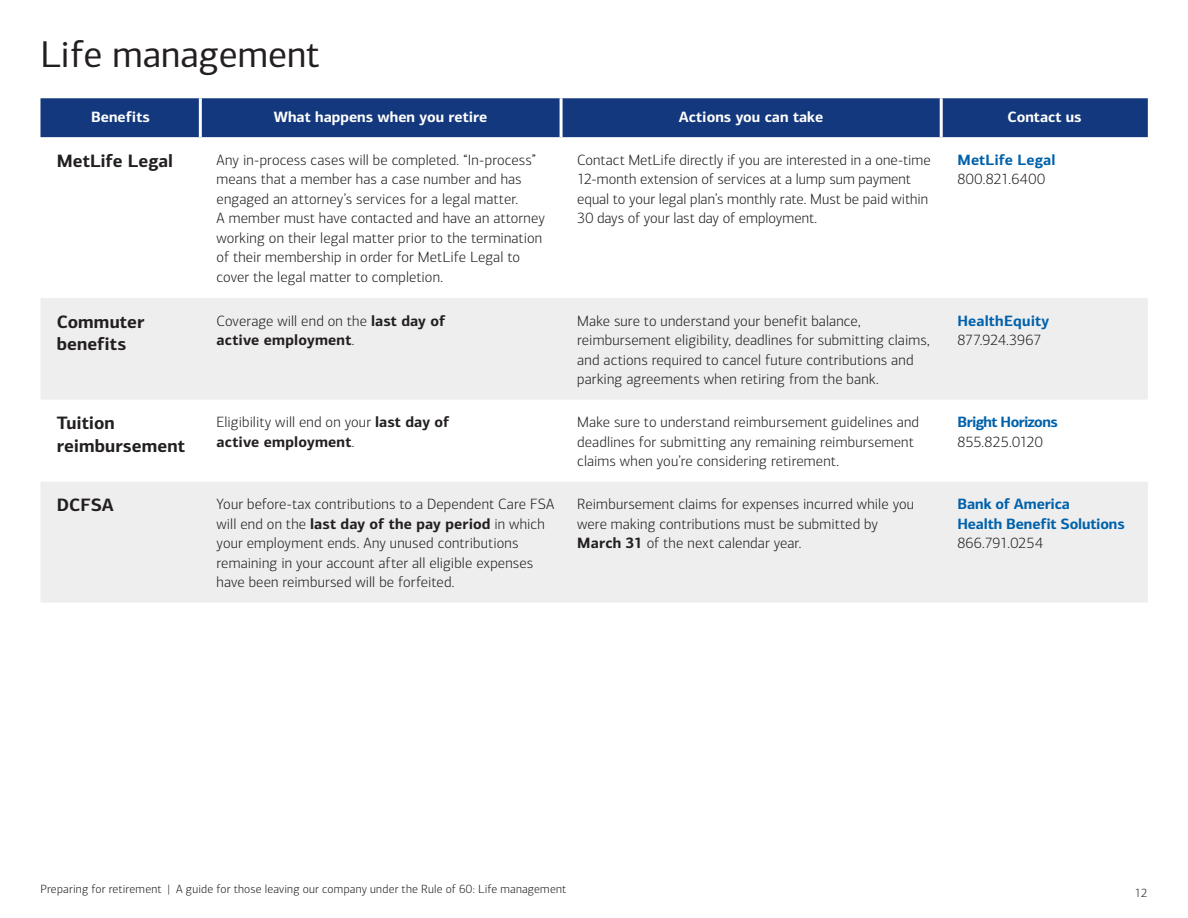
<style>
.page{position:relative;width:1188px;height:918px;background:#fff}
.page>*{position:absolute;margin:0;border:0;box-sizing:border-box;transform-origin:0 0}
.t1{font:37.5px "Connections";color:#231f20}
.t2{font:700 18px/22.5px "Connections";letter-spacing:.005em;color:#231f20}
.t3{font:300 15px/19.5px "Connections";letter-spacing:.005em;color:#231f20}
.t4{font:700 15px/19.5px "Connections";letter-spacing:-.005em;color:#0061ab}
.t5{font:700 15px "Connections";color:#fff}
.t6{font:700 15px/19.5px "Connections";letter-spacing:.01em;color:#231f20}
.t7{font:700 15px "Connections";letter-spacing:-.04em;color:#0061ab}
.t8{font:300 15px "Connections";letter-spacing:.035em;color:#231f20}
.t9{font:300 12px "Connections";letter-spacing:.02em;color:#231f20}
.s1{font-weight:300}
.s2{font-weight:700}
</style>
<div class="page">
<div style="left:40px;top:98px;width:1108px;height:39px;background:#13387e"></div>
<svg style="left:41px;top:298px;width:1107px;height:305px;fill:#eeeeef"></svg>
<hr style="left:199px;top:98px;width:3px;height:39px;background:#fff">
<hr style="left:560px;top:98px;width:3px;height:39px;background:#fff">
<hr style="left:940px;top:98px;width:3px;height:39px;background:#fff">
<h1 class="t1" style="left:40px;top:32px;width:281px">Life management</h1>
<p class="t5" style="left:91px;top:107px;width:60px">Benefits</p>
<p class="t5" style="left:274px;top:107px;width:215px">What happens when you retire</p>
<p class="t5" style="left:679px;top:107px;width:146px">Actions you can take</p>
<p class="t5" style="left:1007px;top:107px;width:76px">Contact us</p>
<p class="t2" style="left:57px;top:149px;width:118px">MetLife Legal</p>
<p class="t3" style="left:217px;top:150px;width:330px">Any in-process cases will be completed. “In-process” means that a member has a case number and has engaged an attorney’s services for a legal matter.<br>A member must have contacted and have an attorney working on their legal matter prior to the termination of their membership in order for MetLife Legal to cover the legal matter to completion.</p>
<p class="t3" style="left:577px;top:150px;width:355px">Contact MetLife directly if you are interested in a one-time 12-month extension of services at a lump sum payment equal to your legal plan’s monthly rate. Must be paid within 30 days of your last day of employment.</p>
<p class="t4" style="left:957px;top:150px;width:100px">MetLife Legal</p>
<p class="t8" style="left:957px;top:170px;width:89px">800.821.6400</p>
<p class="t2" style="left:57px;top:310px;width:89px">Commuter benefits</p>
<p class="t6" style="left:217px;top:311px;width:230px"><span class="s1">Coverage will end on the</span> last day of active employment<span class="s1">.</span></p>
<p class="t3" style="left:577px;top:311px;width:354px">Make sure to understand your benefit balance, reimbursement eligibility, deadlines for submitting claims, and actions required to cancel future contributions and parking agreements when retiring from the bank.</p>
<p class="t4" style="left:957px;top:311px;width:93px">HealthEquity</p>
<p class="t3" style="left:957px;top:330px;width:85px">877.924.3967</p>
<p class="t2" style="left:57px;top:412px;width:130px">Tuition reimbursement</p>
<p class="t3" style="left:217px;top:412px;width:234px">Eligibility will end on your <span class="s2">last day of active employment</span>.</p>
<p class="t3" style="left:577px;top:412px;width:343px">Make sure to understand reimbursement guidelines and deadlines for submitting any remaining reimbursement claims when you’re considering retirement.</p>
<p class="t7" style="left:957px;top:413px;width:102px">Bright Horizons</p>
<p class="t3" style="left:957px;top:432px;width:87px">855.825.0120</p>
<p class="t2" style="left:57px;top:494px;width:59px">DCFSA</p>
<p class="t3" style="left:217px;top:494px;width:339px">Your before-tax contributions to a Dependent Care FSA will end on the <span class="s2">last day of the pay period</span> in which your employment ends. Any unused contributions remaining in your account after all eligible expenses have been reimbursed will be forfeited.</p>
<p class="t3" style="left:577px;top:494px;width:338px">Reimbursement claims for expenses incurred while you were making contributions must be submitted by<br><span class="s2">March 31</span> of the next calendar year.</p>
<p class="t4" style="left:957px;top:494px;width:169px">Bank of America<br>Health Benefit Solutions</p>
<p class="t3" style="left:957px;top:533px;width:87px">866.791.0254</p>
<p class="t9" style="left:40px;top:882px;width:527px">Preparing for retirement | A guide for those leaving our company under the Rule of 60: Life management</p>
<p class="t9" style="left:1135px;top:886px;width:14px">12</p>
</div>
